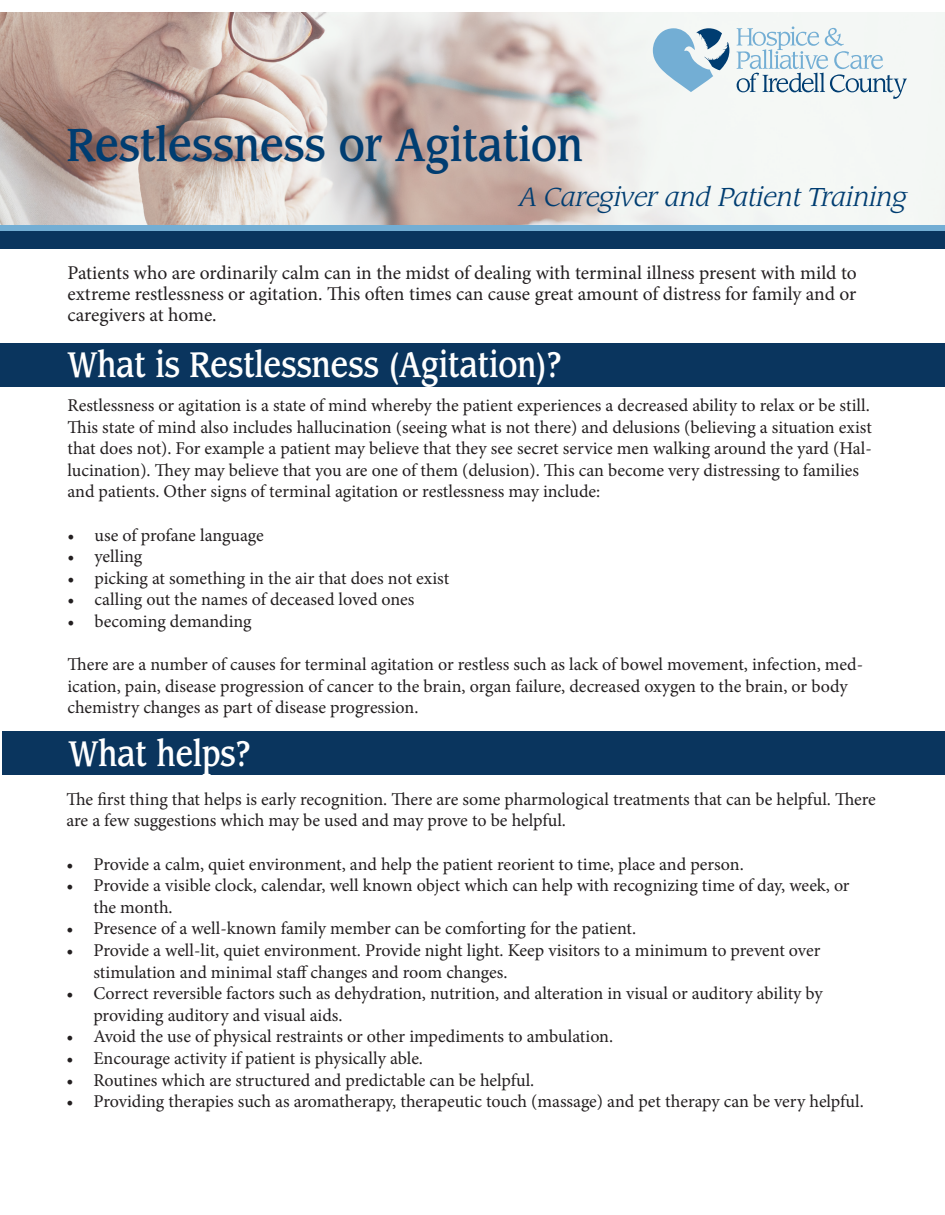
<style>
.page{position:relative;width:945px;height:1215px;background:#fff}
.page>*{position:absolute;margin:0;border:0;box-sizing:border-box;transform-origin:0 0}
.t1{font:500 45.3px "Leawood Std";color:#003d71;scale:.86 1}
.t2{font:500 34.8px "Leawood Std";color:#fff;scale:.82 1}
.t3{font:italic 25.5px "Leawood Std";color:#003d71}
.t4{font:19.5px/21px "Minion Pro";letter-spacing:-.005em;color:#231f20;text-align:justify}
.t5{font:18px/21.6px "Minion Pro";color:#231f20}
</style>
<div class="page">
<img style="left:0;top:12px;width:945px;height:213px">
<div style="left:0;top:225px;width:945px;height:6px;background:#73aed4"></div>
<div style="left:0;top:231px;width:945px;height:18px;background:#0a355e"></div>
<div style="left:0;top:343px;width:945px;height:43px;background:#0a355e"></div>
<div style="left:2px;top:732px;width:943px;height:43px;background:#0a355e"></div>
<svg style="left:653px;top:28px;width:76px;height:64px"></svg>
<svg style="left:737px;top:26px;width:170px;height:73px"></svg>
<p class="t1" style="left:66px;top:118px;width:602px">Restlessness or Agitation</p>
<p class="t3" style="left:520px;top:181px;width:388px">A Caregiver and Patient Training</p>
<p class="t4" style="left:68px;top:263px;width:791px">Patients who are ordinarily calm can in the midst of dealing with terminal illness present with mild to extreme restlessness or agitation. This often times can cause great amount of distress for family and or caregivers at home.</p>
<p class="t2" style="left:68px;top:343px;width:604px">What is Restlessness (Agitation)?</p>
<p class="t5" style="left:68px;top:395px;width:806px">Restlessness or agitation is a state of mind whereby the patient experiences a decreased ability to relax or be still.<br>This state of mind also includes hallucination (seeing what is not there) and delusions (believing a situation exist that does not). For example a patient may believe that they see secret service men walking around the yard (Hal&shy;lucination). They may believe that you are one of them (delusion). This can become very distressing to families and patients. Other signs of terminal agitation or restlessness may include:</p>
<p class="t5" style="left:68px;top:524px;width:198px">• use of profane language</p>
<p class="t5" style="left:68px;top:546px;width:76px">• yelling</p>
<p class="t5" style="left:68px;top:567px;width:383px">• picking at something in the air that does not exist</p>
<p class="t5" style="left:68px;top:589px;width:349px">• calling out the names of deceased loved ones</p>
<p class="t5" style="left:68px;top:611px;width:186px">• becoming demanding</p>
<p class="t5" style="left:68px;top:654px;width:797px">There are a number of causes for terminal agitation or restless such as lack of bowel movement, infection, med&shy;ication, pain, disease progression of cancer to the brain, organ failure, decreased oxygen to the brain, or body chemistry changes as part of disease progression.</p>
<p class="t2" style="left:69px;top:732px;width:224px">What helps?</p>
<p class="t5" style="left:66px;top:788px;width:811px">The first thing that helps is early recognition. There are some pharmological treatments that can be helpful. There are a few suggestions which may be used and may prove to be helpful.</p>
<p class="t5" style="left:66px;top:853px;width:679px">• Provide a calm, quiet environment, and help the patient reorient to time, place and person.</p>
<p class="t5" style="left:93px;top:875px;width:758px;text-indent:-27px">• Provide a visible clock, calendar, well known object which can help with recognizing time of day, week, or the month.</p>
<p class="t5" style="left:66px;top:918px;width:571px">• Presence of a well-known family member can be comforting for the patient.</p>
<p class="t5" style="left:93px;top:940px;width:728px;text-indent:-27px">• Provide a well-lit, quiet environment. Provide night light. Keep visitors to a minimum to prevent over stimulation and minimal staff changes and room changes.</p>
<p class="t5" style="left:93px;top:983px;width:731px;text-indent:-27px">• Correct reversible factors such as dehydration, nutrition, and alteration in visual or auditory ability by providing auditory and visual aids.</p>
<p class="t5" style="left:66px;top:1026px;width:548px">• Avoid the use of physical restraints or other impediments to ambulation.</p>
<p class="t5" style="left:66px;top:1048px;width:358px">• Encourage activity if patient is physically able.</p>
<p class="t5" style="left:66px;top:1069px;width:469px">• Routines which are structured and predictable can be helpful.</p>
<p class="t5" style="left:66px;top:1091px;width:799px">• Providing therapies such as aromatherapy, therapeutic touch (massage) and pet therapy can be very helpful.</p>
</div>
